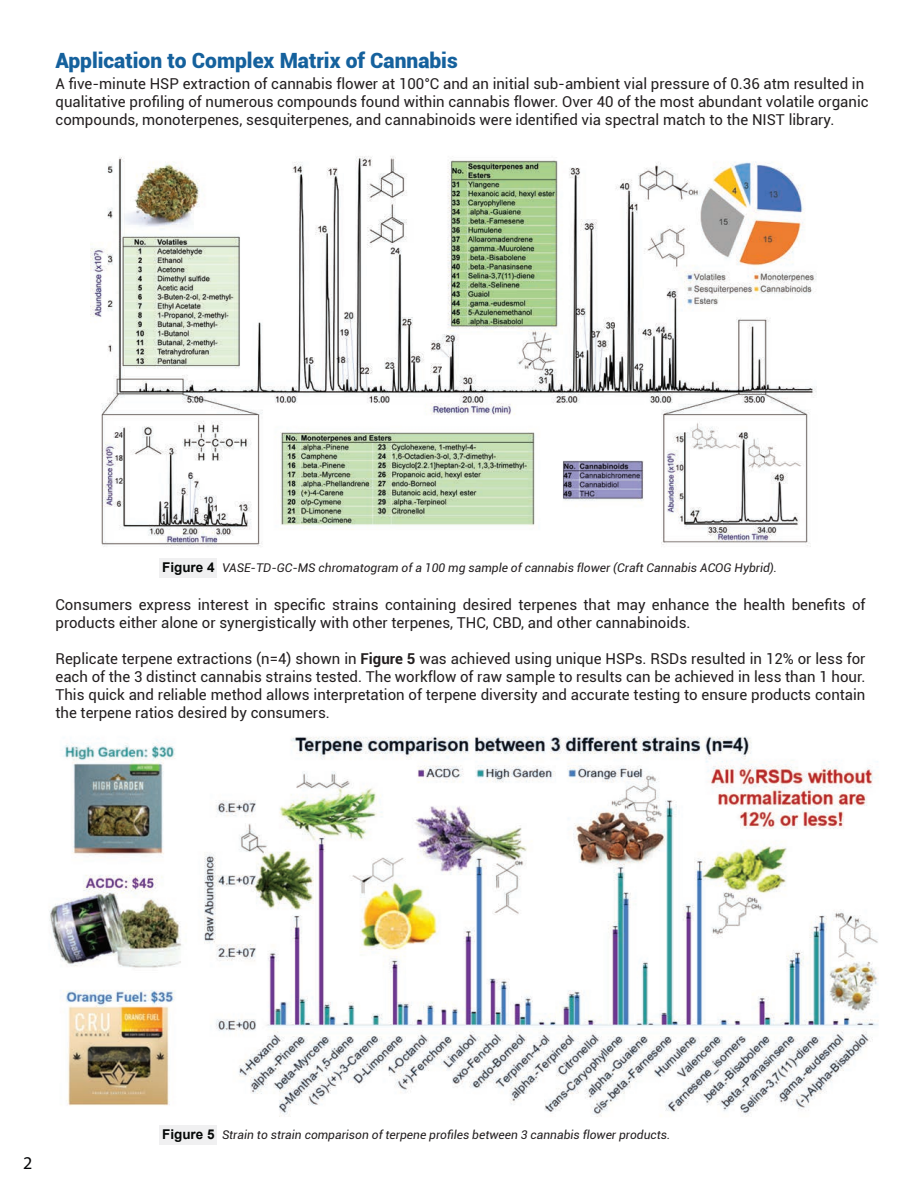
<style>
.page{position:relative;width:918px;height:1188px;background:#fff}
.page>*{position:absolute;margin:0;border:0;box-sizing:border-box;transform-origin:0 0}
.t1{font:900 21px "Roboto";color:#15619d}
.t2{font:18px "Myriad Pro";color:#050607}
.t3{font:15px/18px "Roboto";color:#231f20}
.t4{font:italic 12px "Roboto";color:#231f20}
.s1{font-family:"Arial";font-weight:700;font-style:normal;font-size:13.5px;color:#040706}
.s2{font-weight:700}
</style>
<div class="page">
<img style="left:91px;top:156px;width:726px;height:391px">
<img style="left:49px;top:736px;width:829px;height:409px">
<div style="left:159px;top:559px;width:57px;height:19px;background:#f0f0f1"></div>
<div style="left:159px;top:1125px;width:57px;height:20px;background:#f0f0f1"></div>
<h1 class="t1" style="left:56px;top:45px;width:404px">Application to Complex Matrix of Cannabis</h1>
<p class="t3" style="left:56px;top:74px;width:815px">A five-minute HSP extraction of cannabis flower at 100°C and an initial sub-ambient vial pressure of 0.36 atm resulted in qualitative profiling of numerous compounds found within cannabis flower. Over 40 of the most abundant volatile organic compounds, monoterpenes, sesquiterpenes, and cannabinoids were identified via spectral match to the NIST library.</p>
<p class="t4" style="left:162px;top:559px;width:617px"><span class="s1">Figure 4</span> VASE-TD-GC-MS chromatogram of a 100 mg sample of cannabis flower (Craft Cannabis ACOG Hybrid).</p>
<p class="t3" style="left:56px;top:595px;width:811px">Consumers express interest in specific strains containing desired terpenes that may enhance the health benefits of products either alone or synergistically with other terpenes, THC, CBD, and other cannabinoids.</p>
<p class="t3" style="left:56px;top:649px;width:812px;text-align:justify">Replicate terpene extractions (n=4) shown in <span class="s2">Figure 5</span> was achieved using unique HSPs. RSDs resulted in 12% or less for each of the 3 distinct cannabis strains tested. The workflow of raw sample to results can be achieved in less than 1 hour.<br>This quick and reliable method allows interpretation of terpene diversity and accurate testing to ensure products contain the terpene ratios desired by consumers.</p>
<p class="t2" style="left:23px;top:1152px;width:11px">2</p>
<p class="t4" style="left:162px;top:1126px;width:510px"><span class="s1">Figure 5</span> Strain to strain comparison of terpene profiles between 3 cannabis flower products.</p>
</div>
